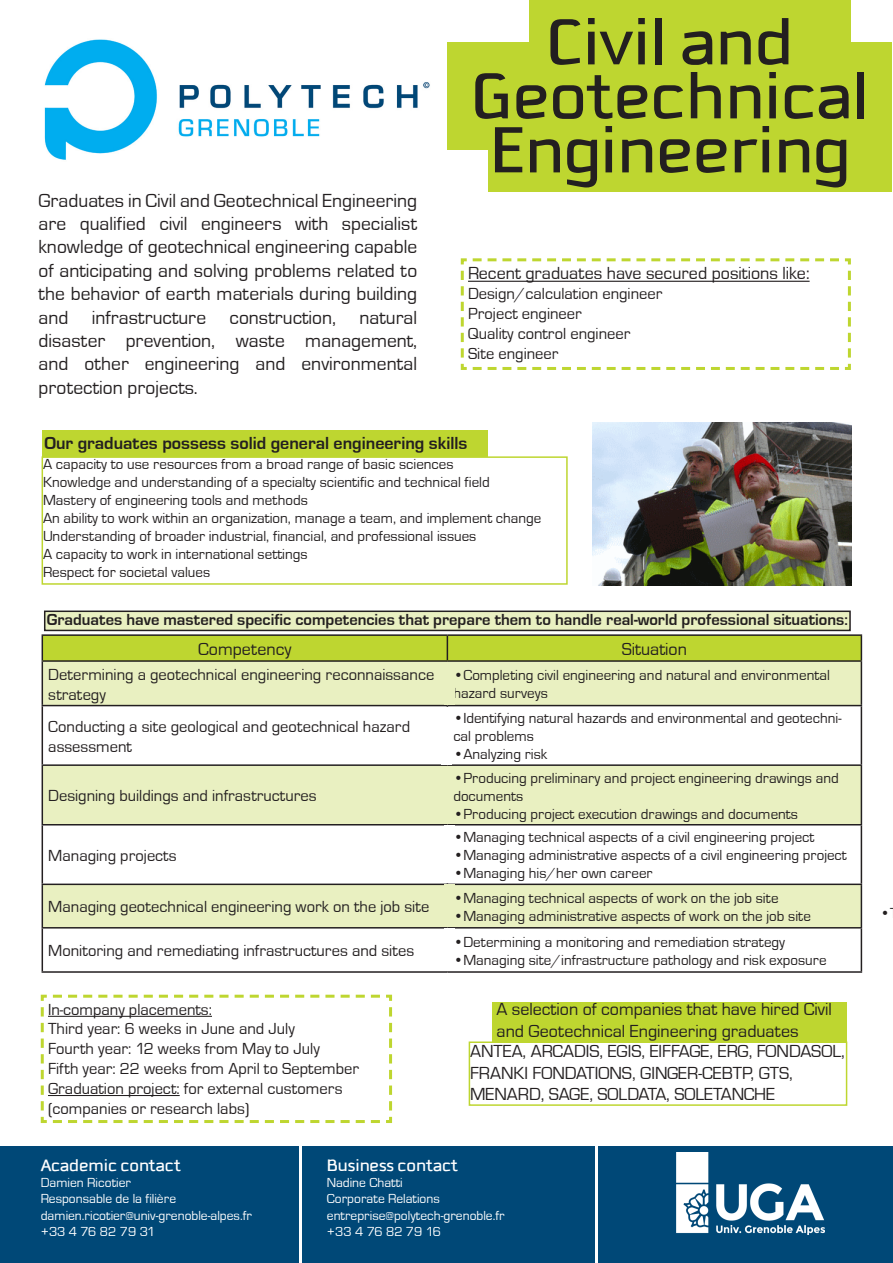
<style>
.page{position:relative;width:893px;height:1263px;background:#fff}
.page>*{position:absolute;margin:0;border:0;box-sizing:border-box;transform-origin:0 0}
.t1{font:500 70.5px "Downtempo";color:#231f20}
.t2{font:19.5px/23.4px "Eurostile T";color:#231f20;text-align:justify}
.t3{font:18px/21.6px "Eurostile T";color:#231f20}
.t4{font:700 18px "Eurostile T";color:#231f20}
.t5{font:500 18px "Downtempo";color:#fff}
.t6{font:16.5px/19.8px "Eurostile T";color:#231f20}
.t7{font:700 16.5px "Eurostile T";color:#231f20}
.t8{font:15px/18px "Eurostile T";color:#231f20}
.t9{font:13.5px "Eurostile T";color:#fff}
</style>
<div class="page">
<div style="left:447px;top:1px;width:445px;height:191px;background:#bed630"></div>
<img style="left:44px;top:39px;width:386px;height:121px">
<svg style="left:460px;top:258px;width:391px;height:112px"></svg>
<div style="left:469px;top:1041px;width:378px;height:65px;border:2px solid #bed630"></div>
<div style="left:0;top:1146px;width:893px;height:117px;background:#004877"></div>
<div style="left:487px;top:1px;width:41px;height:41px;background:#fff"></div>
<div style="left:446px;top:151px;width:41px;height:41px;background:#fff"></div>
<div style="left:446px;top:1px;width:41px;height:41px;background:#fff"></div>
<div style="left:851px;top:1px;width:41px;height:41px;background:#fff"></div>
<div style="left:45px;top:611px;width:805px;height:19px;background:#e9f0c1"></div>
<div style="left:44px;top:610px;width:807px;height:21px;border:2px solid #231f20"></div>
<div style="left:42px;top:456px;width:526px;height:129px;border:2px solid #bed630"></div>
<div style="left:42px;top:431px;width:445px;height:26px;background:#bed630"></div>
<div style="left:493px;top:1002px;width:354px;height:41px;background:#bed630"></div>
<hr style="left:300px;top:1146px;width:2px;height:117px;background:#fff">
<hr style="left:595px;top:1146px;width:2px;height:117px;background:#fff">
<svg style="left:43px;top:662px;width:818px;height:265px;fill:#e9f0c1"></svg>
<hr style="left:42px;top:634px;width:405px;height:2px;background:#231f20">
<hr style="left:447px;top:634px;width:415px;height:2px;background:#231f20">
<div style="left:42px;top:635px;width:820px;height:25px;background:#bed630"></div>
<hr style="left:42px;top:706px;width:1px;height:58px;background:#231f20">
<hr style="left:447px;top:706px;width:1px;height:58px;background:#231f20">
<hr style="left:861px;top:706px;width:1px;height:58px;background:#231f20">
<hr style="left:42px;top:764px;width:405px;height:2px;background:#231f20">
<hr style="left:42px;top:766px;width:1px;height:58px;background:#231f20">
<hr style="left:447px;top:764px;width:415px;height:2px;background:#231f20">
<hr style="left:861px;top:766px;width:1px;height:58px;background:#231f20">
<hr style="left:42px;top:824px;width:405px;height:1px;background:#231f20">
<hr style="left:42px;top:825px;width:1px;height:58px;background:#231f20">
<hr style="left:447px;top:824px;width:415px;height:1px;background:#231f20">
<hr style="left:447px;top:825px;width:1px;height:58px;background:#231f20">
<hr style="left:861px;top:825px;width:1px;height:58px;background:#231f20">
<hr style="left:42px;top:883px;width:405px;height:2px;background:#231f20">
<hr style="left:42px;top:885px;width:1px;height:42px;background:#231f20">
<hr style="left:447px;top:883px;width:415px;height:2px;background:#231f20">
<hr style="left:861px;top:885px;width:1px;height:42px;background:#231f20">
<hr style="left:42px;top:927px;width:405px;height:1px;background:#231f20">
<hr style="left:42px;top:928px;width:1px;height:43px;background:#231f20">
<hr style="left:447px;top:927px;width:415px;height:1px;background:#231f20">
<hr style="left:861px;top:928px;width:1px;height:43px;background:#231f20">
<hr style="left:42px;top:971px;width:405px;height:2px;background:#231f20">
<hr style="left:447px;top:971px;width:415px;height:2px;background:#231f20">
<hr style="left:42px;top:660px;width:405px;height:2px;background:#231f20">
<hr style="left:42px;top:662px;width:1px;height:43px;background:#231f20">
<hr style="left:447px;top:660px;width:415px;height:2px;background:#231f20">
<hr style="left:861px;top:662px;width:1px;height:43px;background:#231f20">
<hr style="left:42px;top:705px;width:405px;height:1px;background:#231f20">
<hr style="left:447px;top:705px;width:415px;height:1px;background:#231f20">
<div style="left:441px;top:707px;width:10px;height:57px;background:#fff"></div>
<div style="left:444px;top:825px;width:11px;height:57px;background:#fff"></div>
<div style="left:444px;top:662px;width:11px;height:43px;background:#e9f0c1"></div>
<div style="left:441px;top:766px;width:10px;height:58px;background:#e9f0c1"></div>
<div style="left:444px;top:884px;width:11px;height:43px;background:#e9f0c1"></div>
<svg style="left:40px;top:994px;width:353px;height:129px"></svg>
<img style="left:592px;top:422px;width:260px;height:163px">
<img style="left:676px;top:1152px;width:149px;height:83px">
<p class="t2" style="left:39px;top:189px;width:380px">Graduates in Civil and Geotechnical Engineering are qualified civil engineers with specialist knowledge of geotechnical engineering capable of anticipating and solving problems related to the behavior of earth materials during building and infrastructure construction, natural disaster prevention, waste management, and other engineering and environmental protection projects.</p>
<p class="t1" style="left:546px;top:1px;width:249px">Civil and</p>
<p class="t1" style="left:471px;top:55px;width:399px">Geotechnical</p>
<p class="t1" style="left:490px;top:109px;width:361px">Engineering</p>
<p class="t3" style="left:468px;top:263px;width:343px">Recent graduates have secured positions like:</p>
<p class="t6" style="left:468px;top:284px;width:196px">Design/calculation engineer</p>
<p class="t6" style="left:468px;top:304px;width:115px">Project engineer</p>
<p class="t6" style="left:468px;top:324px;width:164px">Quality control engineer</p>
<p class="t6" style="left:468px;top:344px;width:92px">Site engineer</p>
<p class="t4" style="left:44px;top:433px;width:425px">Our graduates possess solid general engineering skills</p>
<p class="t8" style="left:43px;top:456px;width:412px">A capacity to use resources from a broad range of basic sciences</p>
<p class="t8" style="left:43px;top:474px;width:448px">Knowledge and understanding of a specialty scientific and technical field</p>
<p class="t8" style="left:43px;top:492px;width:266px">Mastery of engineering tools and methods</p>
<p class="t8" style="left:43px;top:510px;width:500px">An ability to work within an organization, manage a team, and implement change</p>
<p class="t8" style="left:43px;top:528px;width:435px">Understanding of broader industrial, financial, and professional issues</p>
<p class="t8" style="left:43px;top:546px;width:266px">A capacity to work in international settings</p>
<p class="t8" style="left:43px;top:564px;width:169px">Respect for societal values</p>
<p class="t7" style="left:47px;top:610px;width:802px">Graduates have mastered specific competencies that prepare them to handle real-world professional situations:</p>
<p class="t3" style="left:198px;top:639px;width:95px">Competency</p>
<p class="t3" style="left:622px;top:639px;width:67px">Situation</p>
<p class="t6" style="left:48px;top:665px;width:387px">Determining a geotechnical engineering reconnaissance strategy</p>
<p class="t8" style="left:453px;top:666px;width:378px">•Completing civil engineering and natural and environmental hazard surveys</p>
<p class="t6" style="left:48px;top:717px;width:363px">Conducting a site geological and geotechnical hazard assessment</p>
<p class="t8" style="left:453px;top:709px;width:390px">•Identifying natural hazards and environmental and geotechni&shy;cal problems</p>
<p class="t8" style="left:453px;top:745px;width:95px">•Analyzing risk</p>
<p class="t6" style="left:48px;top:786px;width:270px">Designing buildings and infrastructures</p>
<p class="t8" style="left:453px;top:769px;width:387px">•Producing preliminary and project engineering drawings and documents</p>
<p class="t8" style="left:453px;top:805px;width:346px">•Producing project execution drawings and documents</p>
<p class="t6" style="left:48px;top:846px;width:130px">Managing projects</p>
<p class="t6" style="left:48px;top:897px;width:383px">Managing geotechnical engineering work on the job site</p>
<p class="t6" style="left:48px;top:941px;width:367px">Monitoring and remediating infrastructures and sites</p>
<p class="t6" style="left:48px;top:1000px;width:165px">In-company placements:</p>
<p class="t6" style="left:48px;top:1019px;width:248px">Third year: 6 weeks in June and July</p>
<p class="t6" style="left:48px;top:1039px;width:273px">Fourth year: 12 weeks from May to July</p>
<p class="t6" style="left:48px;top:1059px;width:313px">Fifth year: 22 weeks from April to September</p>
<p class="t6" style="left:48px;top:1079px;width:296px">Graduation project: for external customers</p>
<p class="t6" style="left:48px;top:1099px;width:203px">(companies or research labs)</p>
<p class="t8" style="left:453px;top:829px;width:362px">•Managing technical aspects of a civil engineering project</p>
<p class="t8" style="left:453px;top:847px;width:395px">•Managing administrative aspects of a civil engineering project</p>
<p class="t8" style="left:453px;top:865px;width:201px">•Managing his/her own career</p>
<p class="t8" style="left:453px;top:889px;width:327px">•Managing technical aspects of work on the job site</p>
<p class="t8" style="left:453px;top:907px;width:359px">•Managing administrative aspects of work on the job site</p>
<p class="t8" style="left:453px;top:933px;width:333px">•Determining a monitoring and remediation strategy</p>
<p class="t8" style="left:453px;top:951px;width:375px">•Managing site/infrastructure pathology and risk exposure</p>
<p class="t3" style="left:496px;top:999px;width:337px">A selection of companies that have hired Civil and Geotechnical Engineering graduates</p>
<p class="t3" style="left:470px;top:1040px;width:376px">ANTEA, ARCADIS, EGIS, EIFFAGE, ERG, FONDASOL,<br>FRANKI FONDATIONS, GINGER-CEBTP, GTS,</p>
<p class="t3" style="left:470px;top:1084px;width:307px">MENARD, SAGE, SOLDATA, SOLETANCHE</p>
<p class="t5" style="left:41px;top:1155px;width:142px">Academic contact</p>
<p class="t9" style="left:41px;top:1175px;width:92px">Damien Ricotier</p>
<p class="t9" style="left:41px;top:1192px;width:137px">Responsable de la filière</p>
<p class="t9" style="left:41px;top:1208px;width:212px">damien.ricotier@univ-grenoble-alpes.fr</p>
<p class="t9" style="left:41px;top:1224px;width:116px">+33 4 76 82 79 31</p>
<p class="t5" style="left:327px;top:1155px;width:133px">Business contact</p>
<p class="t9" style="left:327px;top:1175px;width:77px">Nadine Chatti</p>
<p class="t9" style="left:327px;top:1192px;width:114px">Corporate Relations</p>
<p class="t9" style="left:327px;top:1208px;width:179px">entreprise@polytech-grenoble.fr</p>
<p class="t9" style="left:327px;top:1224px;width:116px">+33 4 76 82 79 16</p>
<p class="t8" style="left:880px;top:905px;width:12px">•</p>
</div>
